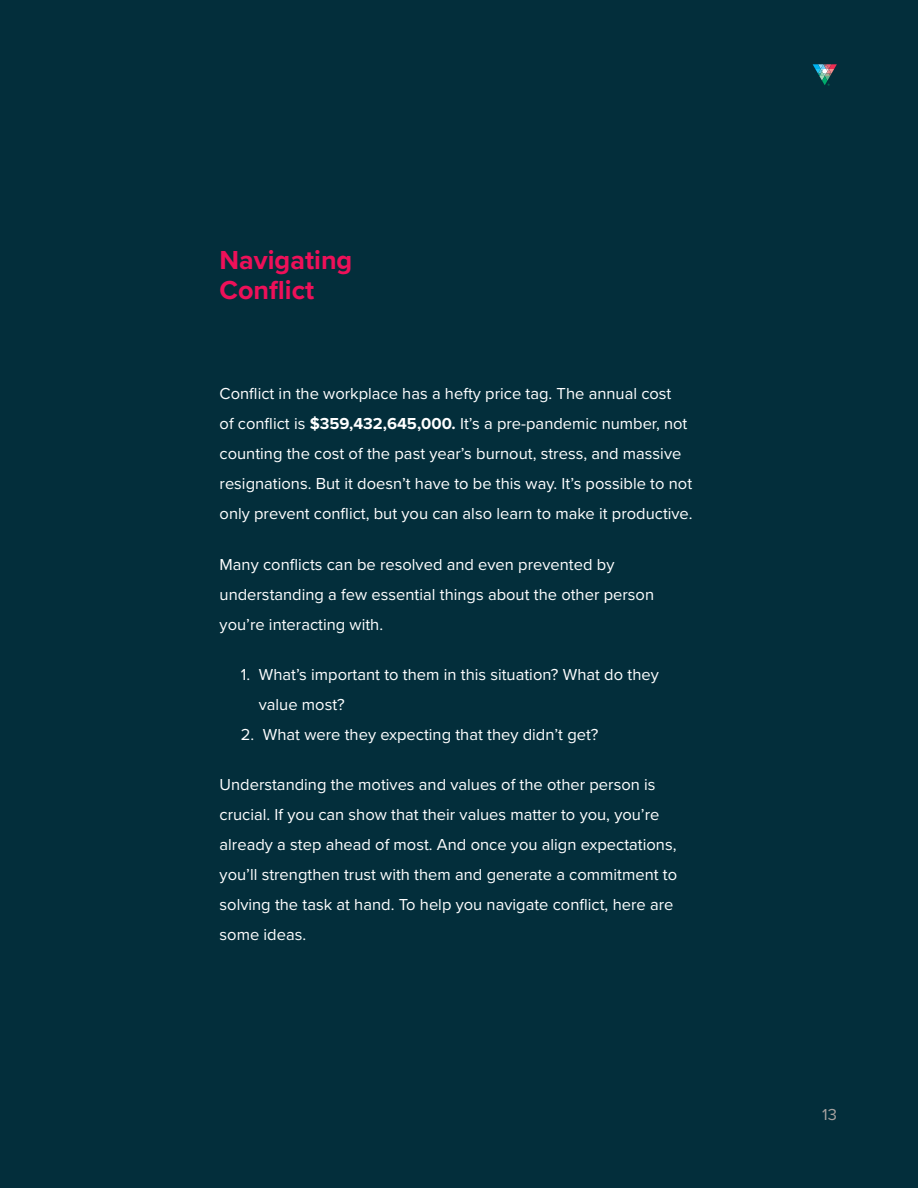
<style>
.page{position:relative;width:918px;height:1188px;background:#032e3b}
.page>*{position:absolute;margin:0;border:0;box-sizing:border-box;transform-origin:0 0}
.t1{font:700 27px/30px "Proxima Nova";color:#ee1059}
.Body{font:16.5px/30px "Proxima Nova";color:#fff}
.Body-2{font:16.5px "Proxima Nova";color:#a7a2a0}
.s1{font-weight:700}
</style>
<div class="page">
<svg style="left:813px;top:64px;width:24px;height:22px"></svg>
<p class="t1" style="left:220px;top:245px;width:134px">Navigating<br>Conflict</p>
<p class="Body" style="left:220px;top:378px;width:475px">Conflict in the workplace has a hefty price tag. The annual cost<br>of conflict is <span class="s1">$359,432,645,000.</span> It’s a pre-pandemic number, not counting the cost of the past year’s burnout, stress, and massive resignations. But it doesn’t have to be this way. It’s possible to not only prevent conflict, but you can also learn to make it productive.</p>
<p class="Body" style="left:220px;top:548px;width:436px">Many conflicts can be resolved and even prevented by understanding a few essential things about the other person you’re interacting with.</p>
<p class="Body" style="left:259px;top:659px;width:401px;text-indent:-18px">1. What’s important to them in this situation? What do they value most?</p>
<p class="Body" style="left:241px;top:719px;width:359px">2. What were they expecting that they didn’t get?</p>
<p class="Body" style="left:220px;top:769px;width:459px">Understanding the motives and values of the other person is crucial. If you can show that their values matter to you, you’re already a step ahead of most. And once you align expectations, you’ll strengthen trust with them and generate a commitment to solving the task at hand. To help you navigate conflict, here are some ideas.</p>
<p class="Body-2" style="left:822px;top:1102px;width:16px">13</p>
</div>
